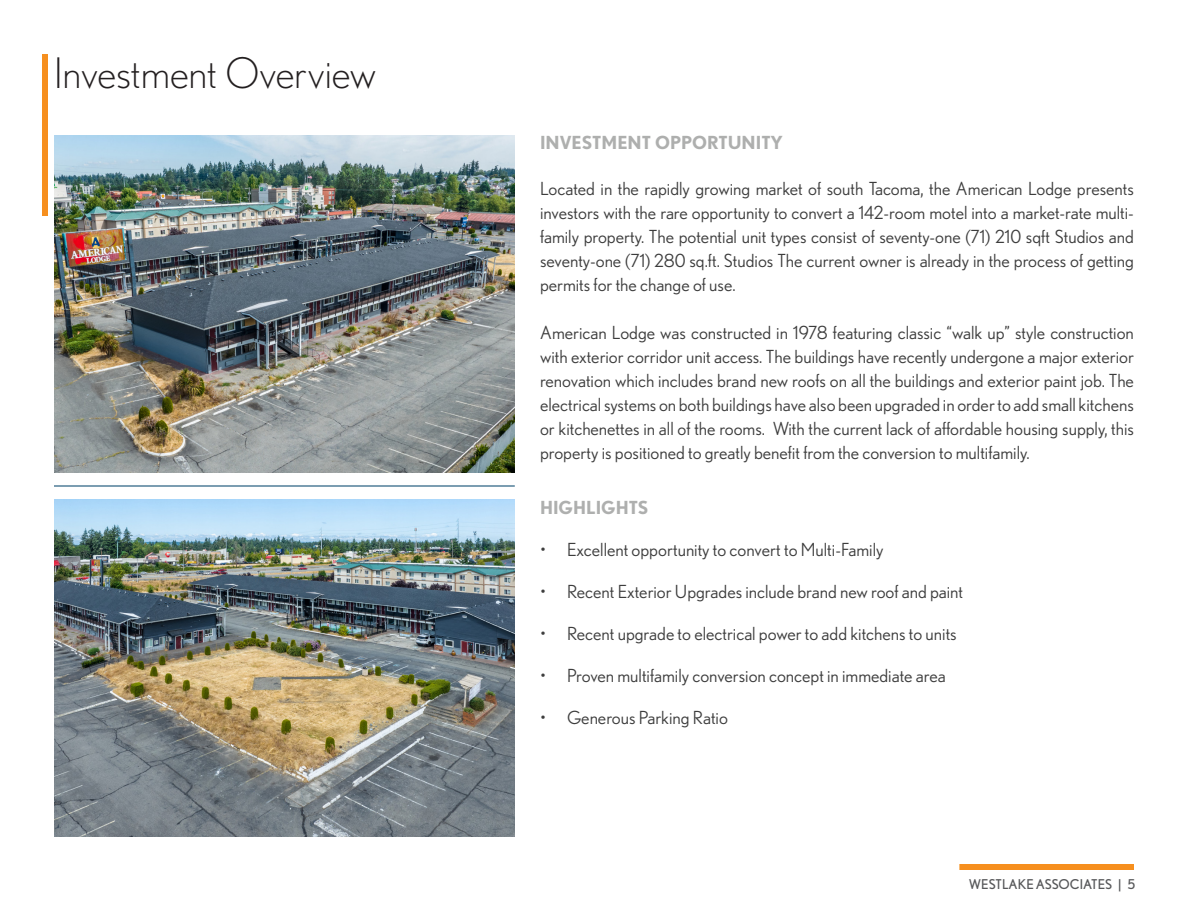
<style>
.page{position:relative;width:1188px;height:918px;background:#fff}
.page>*{position:absolute;margin:0;border:0;box-sizing:border-box;transform-origin:0 0}
.t1{font:300 42px "Nobel";color:#231f20}
.t2{font:18px/24px "Nobel";color:#3d3d3d;text-align:justify}
.t3{font:700 18px "Nobel";color:#aeafae}
.t4{font:13.5px "Nobel";color:#57585a}
</style>
<div class="page">
<div style="left:42px;top:54px;width:6px;height:162px;background:#f68f1e"></div>
<div style="left:959px;top:864px;width:175px;height:6px;background:#f68f1e"></div>
<img style="left:54px;top:135px;width:461px;height:337px">
<img style="left:54px;top:500px;width:461px;height:337px">
<hr style="left:54px;top:485px;width:461px;height:2px;background:#517d98">
<p class="t1" style="left:54px;top:49px;width:324px">Investment Overview</p>
<p class="t3" style="left:540px;top:132px;width:245px">INVESTMENT OPPORTUNITY</p>
<p class="t2" style="left:540px;top:176px;width:596px">Located in the rapidly growing market of south Tacoma, the American Lodge presents investors with the rare opportunity to convert a 142-room motel into a market-rate multi&shy;family property. The potential unit types consist of seventy-one (71) 210 sqft Studios and seventy-one (71) 280 sq.ft. Studios The current owner is already in the process of getting permits for the change of use.</p>
<p class="t2" style="left:540px;top:320px;width:596px">American Lodge was constructed in 1978 featuring classic “walk up” style construction with exterior corridor unit access. The buildings have recently undergone a major exterior renovation which includes brand new roofs on all the buildings and exterior paint job. The electrical systems on both buildings have also been upgraded in order to add small kitchens or kitchenettes in all of the rooms. With the current lack of affordable housing supply, this property is positioned to greatly benefit from the conversion to multifamily.</p>
<p class="t3" style="left:540px;top:497px;width:110px">HIGHLIGHTS</p>
<p class="t2" style="left:540px;top:538px;width:345px">• Excellent opportunity to convert to Multi-Family</p>
<p class="t2" style="left:540px;top:580px;width:425px">• Recent Exterior Upgrades include brand new roof and paint</p>
<p class="t2" style="left:540px;top:622px;width:418px">• Recent upgrade to electrical power to add kitchens to units</p>
<p class="t2" style="left:540px;top:664px;width:407px">• Proven multifamily conversion concept in immediate area</p>
<p class="t2" style="left:540px;top:706px;width:189px">• Generous Parking Ratio</p>
<p class="t4" style="left:969px;top:877px;width:168px">WESTLAKE ASSOCIATES | 5</p>
</div>
